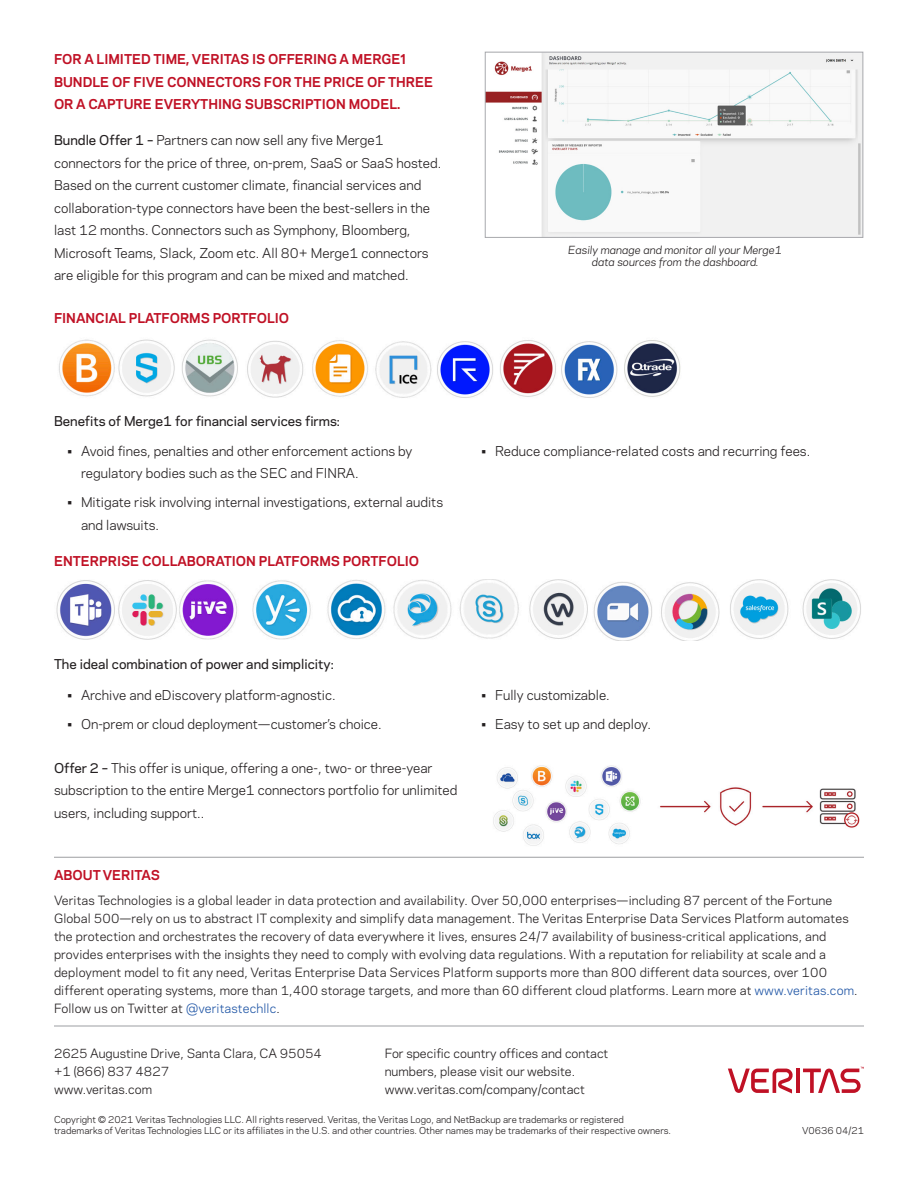
<style>
.page{position:relative;width:918px;height:1188px;background:#fff}
.page>*{position:absolute;margin:0;border:0;box-sizing:border-box;transform-origin:0 0}
.Body_Copy{font:12.75px/22.5px "Polaris";color:#231f20}
.Paragraph_Title{font:700 12.75px/22.5px "Polaris";color:#c01125}
.Body_Copy-2{font:500 12.75px "Polaris";color:#231f20}
.t1{font:12px/18px "Polaris";letter-spacing:.01em;color:#231f20}
.t2{font:italic 10.5px/12.6px "Polaris";color:#231f20;text-align:center}
.t3{font:9px/10.8px "Polaris";color:#231f20}
.s1{font-weight:500}
.s2{color:#2056a6}
</style>
<div class="page">
<hr style="left:796px;top:1069px;width:4px;height:24px;background:#c01125">
<svg style="left:728px;top:1069px;width:65px;height:25px"></svg>
<svg style="left:803px;top:1067px;width:61px;height:26px"></svg>
<hr style="left:54px;top:1026px;width:810px;height:1px;background:#9d9fa2">
<hr style="left:54px;top:857px;width:810px;height:1px;background:#9d9fa2">
<img style="left:487px;top:54px;width:374px;height:182px">
<div style="left:485px;top:52px;width:378px;height:186px;border:1px solid #a8a9ad"></div>
<img style="left:59px;top:339px;width:622px;height:59px">
<img style="left:56px;top:579px;width:805px;height:62px">
<img style="left:493px;top:765px;width:367px;height:81px">
<p class="Paragraph_Title" style="left:54px;top:47px;width:381px">FOR A LIMITED TIME, VERITAS IS OFFERING A MERGE1<br>BUNDLE OF FIVE CONNECTORS FOR THE PRICE OF THREE<br>OR A CAPTURE EVERYTHING SUBSCRIPTION MODEL.</p>
<p class="Body_Copy" style="left:54px;top:128px;width:389px"><span class="s1">Bundle Offer 1 –</span> Partners can now sell any five Merge1 connectors for the price of three, on-prem, SaaS or SaaS hosted.<br>Based on the current customer climate, financial services and collaboration-type connectors have been the best-sellers in the last 12 months. Connectors such as Symphony, Bloomberg, Microsoft Teams, Slack, Zoom etc. All 80+ Merge1 connectors are eligible for this program and can be mixed and matched.</p>
<p class="Paragraph_Title" style="left:54px;top:306px;width:237px">FINANCIAL PLATFORMS PORTFOLIO</p>
<p class="Body_Copy-2" style="left:54px;top:412px;width:288px">Benefits of Merge1 for financial services firms:</p>
<p class="Body_Copy" style="left:81px;top:439px;width:333px;text-indent:-14px">• Avoid fines, penalties and other enforcement actions by regulatory bodies such as the SEC and FINRA.</p>
<p class="Body_Copy" style="left:81px;top:491px;width:364px;text-indent:-14px">• Mitigate risk involving internal investigations, external audits and lawsuits.</p>
<p class="Paragraph_Title" style="left:54px;top:549px;width:367px">ENTERPRISE COLLABORATION PLATFORMS PORTFOLIO</p>
<p class="t2" style="left:568px;top:243px;width:215px">Easily manage and monitor all your Merge1 data sources from the dashboard.</p>
<p class="Body_Copy" style="left:482px;top:439px;width:330px">• Reduce compliance-related costs and recurring fees.</p>
<p class="Body_Copy-2" style="left:54px;top:655px;width:281px">The ideal combination of power and simplicity:</p>
<p class="Body_Copy" style="left:68px;top:683px;width:270px">• Archive and eDiscovery platform-agnostic.</p>
<p class="Body_Copy" style="left:68px;top:712px;width:316px">• On-prem or cloud deployment—customer’s choice.</p>
<p class="Body_Copy" style="left:54px;top:756px;width:405px"><span class="s1">Offer 2 –</span> This offer is unique, offering a one-, two- or three-year subscription to the entire Merge1 connectors portfolio for unlimited users, including support..</p>
<p class="Body_Copy" style="left:482px;top:683px;width:130px">• Fully customizable.</p>
<p class="Body_Copy" style="left:482px;top:712px;width:171px">• Easy to set up and deploy.</p>
<p class="Paragraph_Title" style="left:54px;top:863px;width:107px">ABOUT VERITAS</p>
<p class="t1" style="left:54px;top:891px;width:805px">Veritas Technologies is a global leader in data protection and availability. Over 50,000 enterprises—including 87 percent of the Fortune Global 500—rely on us to abstract IT complexity and simplify data management. The Veritas Enterprise Data Services Platform automates the protection and orchestrates the recovery of data everywhere it lives, ensures 24/7 availability of business-critical applications, and provides enterprises with the insights they need to comply with evolving data regulations. With a reputation for reliability at scale and a deployment model to fit any need, Veritas Enterprise Data Services Platform supports more than 800 different data sources, over 100 different operating systems, more than 1,400 storage targets, and more than 60 different cloud platforms. Learn more at <span class="s2">www.veritas.com</span>.<br>Follow us on Twitter at <span class="s2">@veritastechllc</span>.</p>
<p class="t1" style="left:54px;top:1043px;width:269px">2625 Augustine Drive, Santa Clara, CA 95054 +1 (866) 837 4827<br>www.veritas.com</p>
<p class="t1" style="left:385px;top:1043px;width:225px">For specific country offices and contact numbers, please visit our website. www.veritas.com/company/contact</p>
<p class="t3" style="left:54px;top:1114px;width:619px">Copyright © 2021 Veritas Technologies LLC. All rights reserved. Veritas, the Veritas Logo, and NetBackup are trademarks or registered trademarks of Veritas Technologies LLC or its affiliates in the U.S. and other countries. Other names may be trademarks of their respective owners.</p>
<p class="t3" style="left:802px;top:1125px;width:63px">V0636 04/21</p>
</div>
